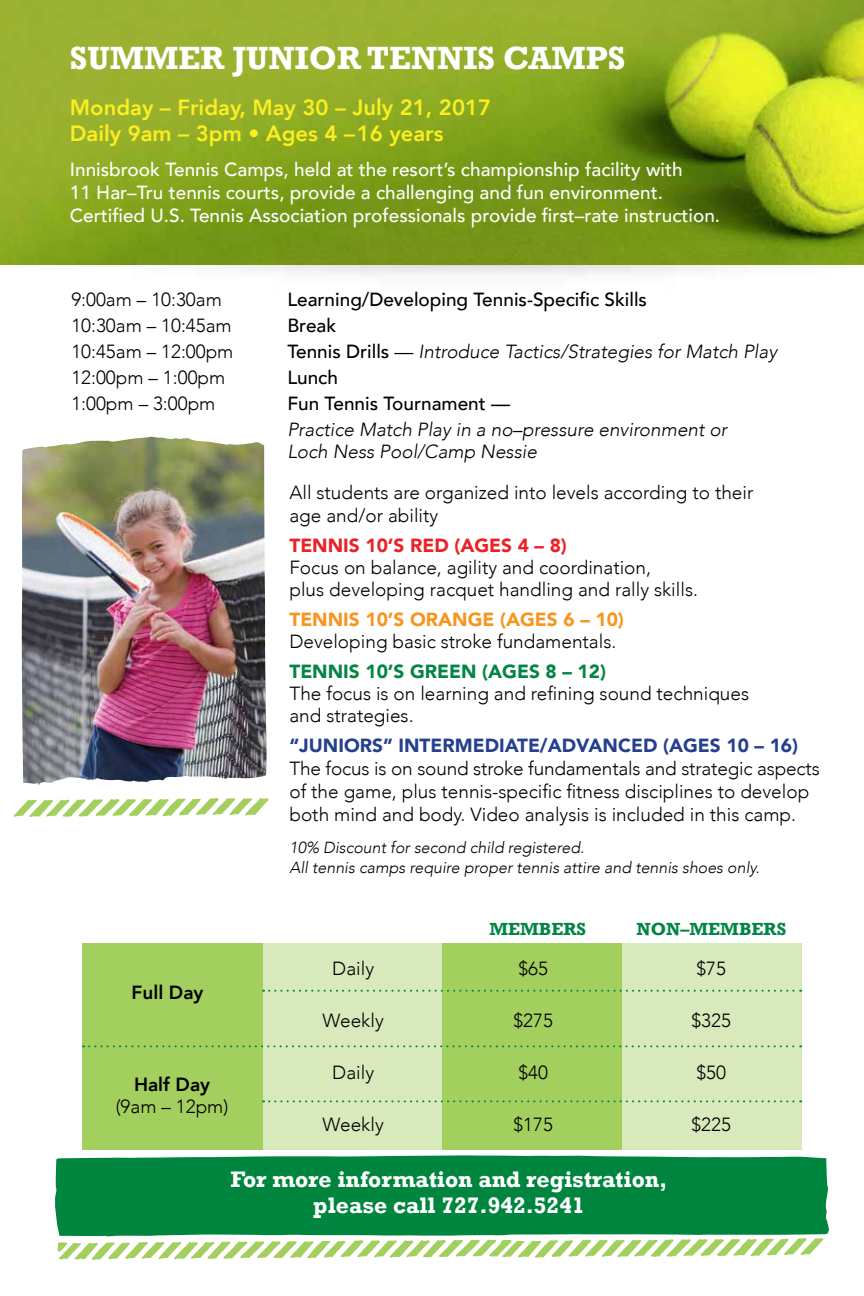
<style>
.page{position:relative;width:864px;height:1296px;background:#fff}
.page>*{position:absolute;margin:0;border:0;box-sizing:border-box;transform-origin:0 0}
.t1{font:700 33px "Rockwell";color:#fff}
.t2{font:700 23px/26px "Rockwell";color:#fff;text-align:center}
.t3{font:800 22px/26px "Avenir";color:#fcee21}
.t4{font:300 19px/22px "Avenir";color:#000}
.t5{font:500 19px/23px "Avenir";color:#fff}
.t6{font:italic 300 19px/22px "Avenir";color:#000}
.t7{font:500 19px "Avenir";color:#000}
.t8{font:900 19px "Avenir";color:#25408f}
.t9{font:900 19px "Avenir";color:#f79520}
.t10{font:900 19px "Avenir";color:#038543}
.t11{font:900 19px "Avenir";color:#ec2127}
.t12{font:800 19px "Avenir";color:#000}
.t13{font:700 18px "Rockwell";color:#038543}
.t14{font:italic 300 16px/20px "Avenir";color:#000}
.s1{font-weight:500;font-style:normal}
.s2{font-style:normal}
</style>
<div class="page">
<img style="left:1px;top:264px;width:863px;height:11px">
<img style="left:0;top:0;width:864px;height:264px">
<div style="left:55px;top:1155px;width:774px;height:82px;background:#00853f"></div>
<div style="left:262px;top:943px;width:180px;height:207px;background:#d8e9bb"></div>
<div style="left:622px;top:943px;width:180px;height:207px;background:#d8e9bb"></div>
<div style="left:82px;top:943px;width:180px;height:207px;background:#a3cf5e"></div>
<div style="left:442px;top:943px;width:180px;height:207px;background:#a3cf5e"></div>
<svg style="left:58px;top:1238px;width:765px;height:22px"></svg>
<svg style="left:263px;top:990px;width:538px;height:2px"></svg>
<svg style="left:83px;top:1045px;width:718px;height:2px"></svg>
<svg style="left:263px;top:1100px;width:538px;height:2px"></svg>
<svg style="left:14px;top:798px;width:255px;height:19px"></svg>
<img style="left:22px;top:437px;width:245px;height:348px">
<h1 class="t1" style="left:70px;top:38px;width:557px">SUMMER JUNIOR TENNIS CAMPS</h1>
<p class="t3" style="left:70px;top:93px;width:423px">Monday – Friday, May 30 – July 21, 2017<br>Daily 9am – 3pm • Ages 4 –16 years</p>
<p class="t5" style="left:70px;top:157px;width:652px">Innisbrook Tennis Camps, held at the resort’s championship facility with<br>11 Har–Tru tennis courts, provide a challenging and fun environment.<br>Certified U.S. Tennis Association professionals provide first–rate instruction.</p>
<p class="t4" style="left:71px;top:288px;width:152px">9:00am – 10:30am</p>
<p class="t7" style="left:287px;top:283px;width:361px">Learning/Developing Tennis-Specific Skills</p>
<p class="t4" style="left:71px;top:314px;width:162px">10:30am – 10:45am</p>
<p class="t7" style="left:287px;top:309px;width:50px">Break</p>
<p class="t4" style="left:71px;top:340px;width:164px">10:45am – 12:00pm</p>
<p class="t6" style="left:287px;top:340px;width:491px"><span class="s1">Tennis Drills</span> <span class="s2">—</span> Introduce Tactics/Strategies for Match Play</p>
<p class="t4" style="left:71px;top:366px;width:156px">12:00pm – 1:00pm</p>
<p class="t7" style="left:287px;top:360px;width:52px">Lunch</p>
<p class="t4" style="left:71px;top:392px;width:146px">1:00pm – 3:00pm</p>
<p class="t7" style="left:287px;top:386px;width:224px">Fun Tennis Tournament —</p>
<p class="t6" style="left:287px;top:418px;width:441px">Practice Match Play in a no–pressure environment or<br>Loch Ness Pool/Camp Nessie</p>
<p class="t4" style="left:289px;top:481px;width:465px;line-height:23.2px">All students are organized into levels according to their age and/or ability</p>
<p class="t11" style="left:289px;top:529px;width:279px">TENNIS 10’S RED (AGES 4 – 8)</p>
<p class="t4" style="left:289px;top:557px;width:410px">Focus on balance, agility and coordination,<br>plus developing racquet handling and rally skills.</p>
<p class="t9" style="left:289px;top:603px;width:336px">TENNIS 10’S ORANGE (AGES 6 – 10)</p>
<p class="t4" style="left:289px;top:631px;width:328px">Developing basic stroke fundamentals.</p>
<p class="t10" style="left:289px;top:655px;width:318px">TENNIS 10’S GREEN (AGES 8 – 12)</p>
<p class="t4" style="left:289px;top:683px;width:461px">The focus is on learning and refining sound techniques and strategies.</p>
<p class="t8" style="left:289px;top:729px;width:510px">“JUNIORS” INTERMEDIATE/ADVANCED (AGES 10 – 16)</p>
<p class="t4" style="left:289px;top:757px;width:532px;line-height:23px">The focus is on sound stroke fundamentals and strategic aspects of the game, plus tennis-specific fitness disciplines to develop both mind and body. Video analysis is included in this camp.</p>
<p class="t14" style="left:289px;top:838px;width:472px">10% Discount for second child registered.<br>All tennis camps require proper tennis attire and tennis shoes only.</p>
<p class="t12" style="left:132px;top:975px;width:73px">Full Day</p>
<p class="t12" style="left:134px;top:1067px;width:78px">Half Day</p>
<p class="t4" style="left:116px;top:1095px;width:114px">(9am – 12pm)</p>
<p class="t13" style="left:489px;top:919px;width:98px">MEMBERS</p>
<p class="t13" style="left:637px;top:919px;width:151px">NON–MEMBERS</p>
<p class="t4" style="left:332px;top:957px;width:43px">Daily</p>
<p class="t4" style="left:518px;top:957px;width:31px">$65</p>
<p class="t4" style="left:696px;top:957px;width:31px">$75</p>
<p class="t4" style="left:323px;top:1009px;width:63px">Weekly</p>
<p class="t4" style="left:513px;top:1009px;width:41px">$275</p>
<p class="t4" style="left:691px;top:1009px;width:41px">$325</p>
<p class="t4" style="left:332px;top:1061px;width:43px">Daily</p>
<p class="t4" style="left:518px;top:1061px;width:31px">$40</p>
<p class="t4" style="left:696px;top:1061px;width:31px">$50</p>
<p class="t4" style="left:323px;top:1113px;width:63px">Weekly</p>
<p class="t4" style="left:513px;top:1113px;width:41px">$175</p>
<p class="t4" style="left:691px;top:1113px;width:41px">$225</p>
<p class="t2" style="left:231px;top:1166px;width:438px">For more information and registration, please call 727.942.5241</p>
</div>
